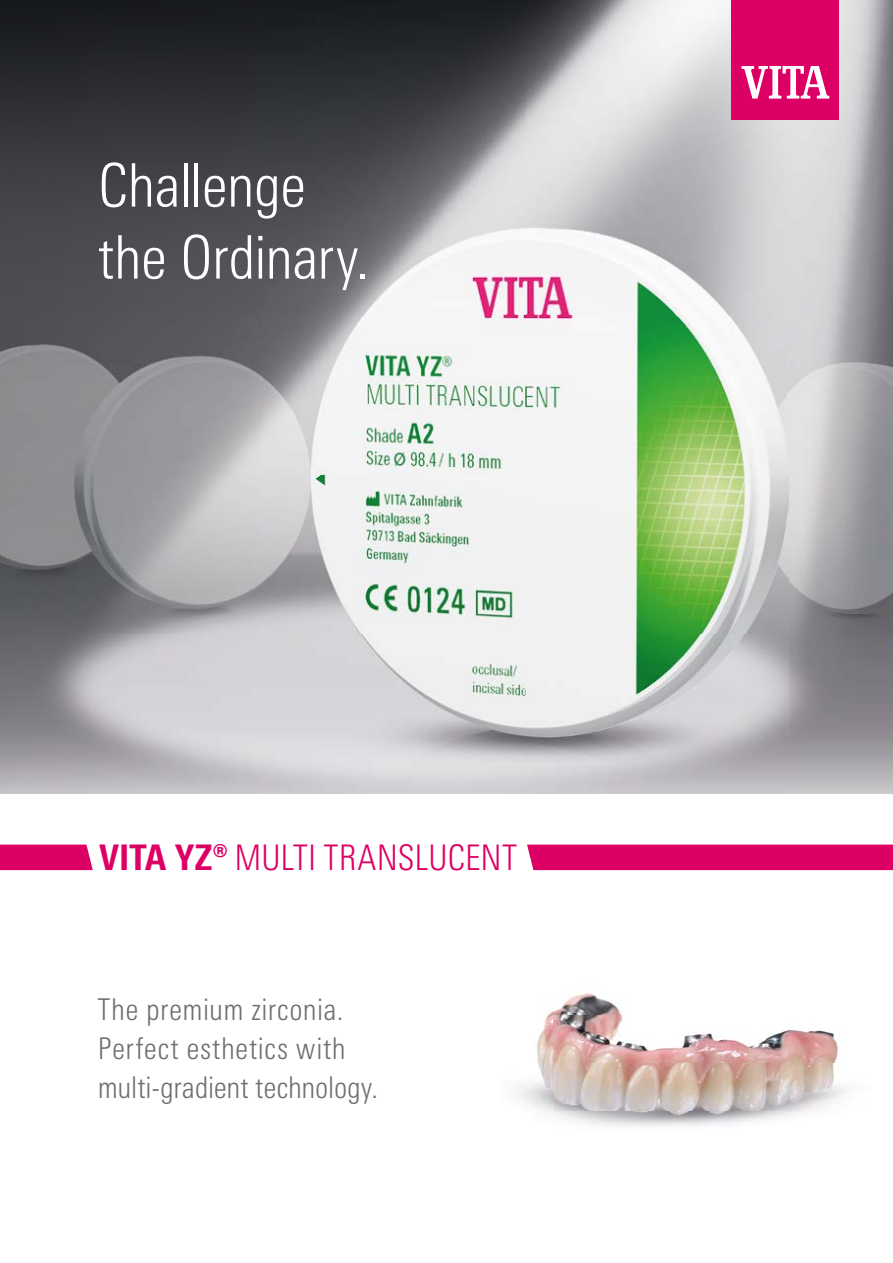
<style>
.page{position:relative;width:893px;height:1263px;background:#fff}
.page>*{position:absolute;margin:0;border:0;box-sizing:border-box;transform-origin:0 0}
.t1{font:300 condensed 60px/72px "Univers Next Pro";letter-spacing:-.015em;color:#fff}
.t2{font:300 condensed 35.25px "Univers Next Pro";letter-spacing:-.005em;color:#dd0064}
.t3{font:300 condensed 30px/39px "Univers Next Pro";letter-spacing:.01em;color:#6f6f6e}
.s1{font-weight:800}
</style>
<div class="page">
<img style="left:0;top:0;width:893px;height:793px">
<div style="left:732px;top:0;width:107px;height:119px;background:#dd0064"></div>
<svg style="left:741px;top:66px;width:88px;height:33px"></svg>
<svg style="left:0;top:844px;width:93px;height:26px;background:#de0e6d"></svg>
<div style="left:527px;top:844px;width:366px;height:26px;background:#dd0064"></div>
<img style="left:516px;top:991px;width:330px;height:136px">
<h1 class="t1" style="left:98px;top:149px;width:273px">Challenge the Ordinary.</h1>
<p class="t2" style="left:99px;top:837px;width:419px"><span class="s1">VITA YZ®</span> MULTI TRANSLUCENT</p>
<p class="t3" style="left:98px;top:990px;width:282px">The premium zirconia.<br>Perfect esthetics with multi-gradient technology.</p>
</div>
